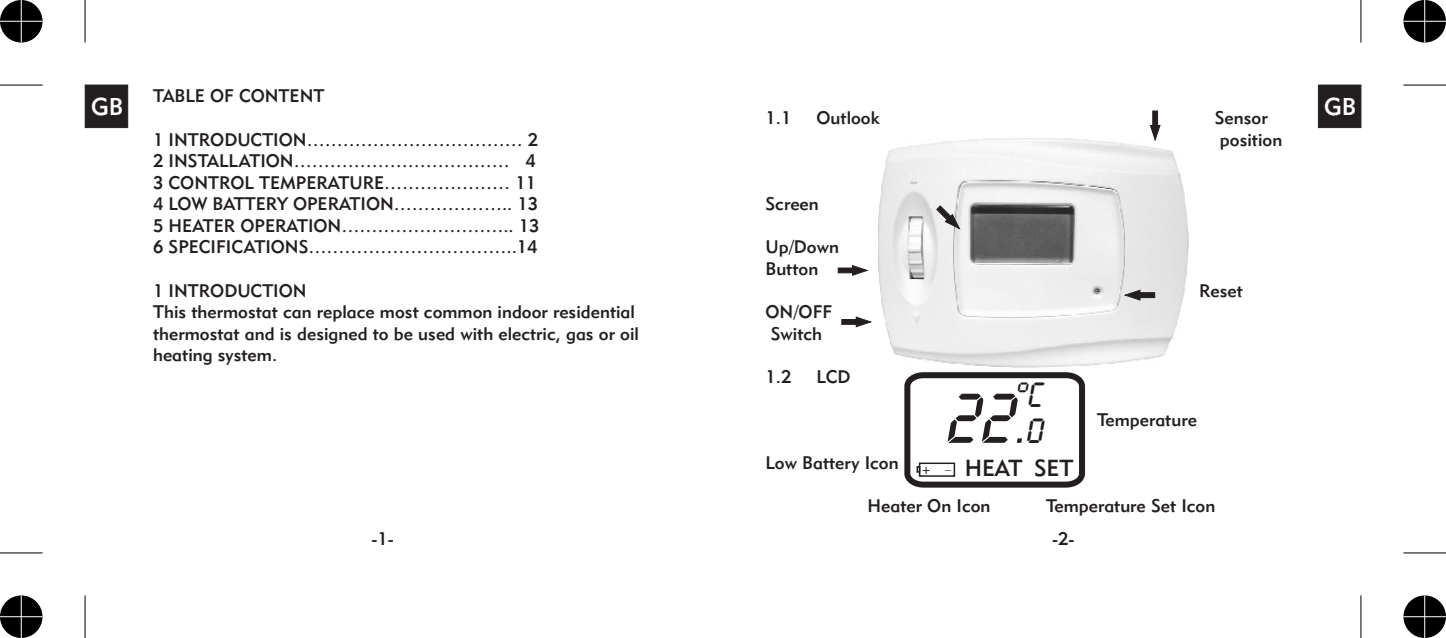
<style>
.page{position:relative;width:1446px;height:638px;background:#fff}
.page>*{position:absolute;margin:0;border:0;box-sizing:border-box;transform-origin:0 0}
.t1{font:73.5px "Lcd D";color:#231f20}
.t2{font:36.9px "Lcd D";color:#231f20}
.t3{font:24px "Geometric 415 BT Medium A";color:#fff}
.t4{font:22.8px "Geometric 415 BT Medium A";color:#231f20}
.t5{font:18px/21.6px "Geometric 415 BT Medium A";color:#231f20}
.t6{font:11.7px "Geometric 415 BT Medium A";color:#231f20}
.s1{font-size:55.2px}
.s2{font-size:36.9px}
</style>
<div class="page">
<hr style="left:85px;top:0;width:1px;height:43px;background:#000">
<hr style="left:0;top:85px;width:43px;height:1px;background:#000">
<div style="left:0;top:0;width:43px;height:43px;background:#000;border-radius:50%"></div>
<hr style="left:21px;top:0;width:1px;height:43px;background:#fff">
<hr style="left:0;top:21px;width:43px;height:1px;background:#fff">
<hr style="left:85px;top:595px;width:1px;height:43px;background:#000">
<hr style="left:0;top:552px;width:43px;height:1px;background:#000">
<div style="left:0;top:595px;width:43px;height:43px;background:#000;border-radius:50%"></div>
<hr style="left:21px;top:595px;width:1px;height:43px;background:#fff">
<hr style="left:0;top:616px;width:43px;height:1px;background:#fff">
<hr style="left:1360px;top:0;width:1px;height:43px;background:#000">
<hr style="left:1403px;top:85px;width:43px;height:1px;background:#000">
<div style="left:1403px;top:0;width:43px;height:43px;background:#000;border-radius:50%"></div>
<hr style="left:1424px;top:0;width:1px;height:43px;background:#fff">
<hr style="left:1403px;top:21px;width:43px;height:1px;background:#fff">
<hr style="left:1360px;top:595px;width:1px;height:43px;background:#000">
<hr style="left:1403px;top:552px;width:43px;height:1px;background:#000">
<div style="left:1403px;top:595px;width:43px;height:43px;background:#000;border-radius:50%"></div>
<hr style="left:1424px;top:595px;width:1px;height:43px;background:#fff">
<hr style="left:1403px;top:616px;width:43px;height:1px;background:#fff">
<div style="left:85px;top:84px;width:43px;height:44px;background:#231f20"></div>
<svg style="left:841px;top:316px;width:31px;height:12px"></svg>
<img style="left:878px;top:138px;width:310px;height:229px">
<svg style="left:1123px;top:289px;width:32px;height:12px"></svg>
<svg style="left:936px;top:205px;width:25px;height:25px"></svg>
<svg style="left:1149px;top:110px;width:12px;height:32px"></svg>
<svg style="left:904px;top:372px;width:181px;height:116px"></svg>
<svg style="left:837px;top:265px;width:32px;height:11px"></svg>
<div style="left:1317px;top:84px;width:44px;height:44px;background:#231f20"></div>
<h3 class="t3" style="left:91px;top:97px;width:34px">GB</h3>
<p class="t5" style="left:153px;top:87px;width:173px">TABLE OF CONTENT</p>
<p class="t5" style="left:153px;top:130px;width:388px">1 INTRODUCTION……………………………… 2<br>2 INSTALLATION……………………………… 4<br>3 CONTROL TEMPERATURE………………… 11<br>4 LOW BATTERY OPERATION……………….. 13<br>5 HEATER OPERATION……………………….. 13<br>6 SPECIFICATIONS……………………………..14</p>
<p class="t5" style="left:153px;top:281px;width:487px">1 INTRODUCTION<br>This thermostat can replace most common indoor residential thermostat and is designed to be used with electric, gas or oil heating system.</p>
<p class="t5" style="left:765px;top:108px;width:27px">1.1</p>
<p class="t5" style="left:816px;top:108px;width:65px">Outlook</p>
<p class="t5" style="left:1215px;top:108px;width:69px">Sensor position</p>
<p class="t5" style="left:765px;top:195px;width:55px">Screen</p>
<p class="t5" style="left:765px;top:238px;width:75px">Up/Down<br>Button</p>
<p class="t5" style="left:765px;top:303px;width:68px">ON/OFF<br>Switch</p>
<p class="t5" style="left:765px;top:367px;width:27px">1.2</p>
<p class="t5" style="left:816px;top:367px;width:36px">LCD</p>
<h2 class="t2" style="left:1013px;top:373px;width:30px">°c</h2>
<h1 class="t1" style="left:944px;top:374px;width:100px">22<span class="s1">.</span><span class="s2">0</span></h1>
<p class="t5" style="left:1199px;top:281px;width:45px">Reset</p>
<p class="t5" style="left:1097px;top:411px;width:101px">Temperature</p>
<p class="t5" style="left:765px;top:454px;width:135px">Low Battery Icon</p>
<p class="t5" style="left:867px;top:497px;width:124px">Heater On Icon</p>
<p class="t5" style="left:1046px;top:497px;width:171px">Temperature Set Icon</p>
<p class="t6" style="left:921px;top:464px;width:11px">+</p>
<p class="t4" style="left:945px;top:459px;width:130px"><sup>_</sup> HEAT SET</p>
<p class="t5" style="left:372px;top:529px;width:24px">-1-</p>
<p class="t5" style="left:1052px;top:529px;width:24px">-2-</p>
<h3 class="t3" style="left:1324px;top:97px;width:34px">GB</h3>
</div>
